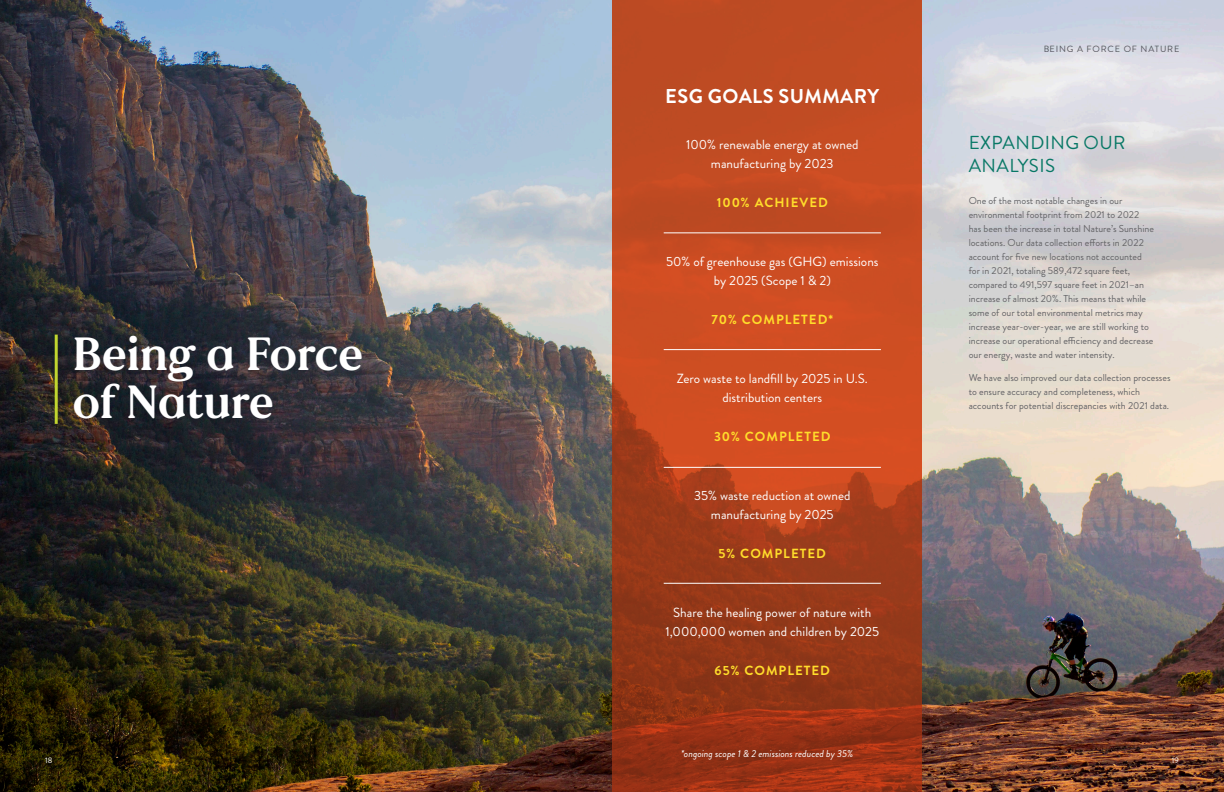
<style>
.page{position:relative;width:1224px;height:792px;background:#fff}
.page>*{position:absolute;margin:0;border:0;box-sizing:border-box;transform-origin:0 0}
.t1{font:46px/48px "F37 Bobby";letter-spacing:-.015em;color:#fff}
.t2{font:700 20px "Brandon Grotesque";letter-spacing:.02em;color:#fff}
.t3{font:18.8px/23px "Brandon Grotesque";letter-spacing:.02em;color:#087866}
.t4{font:13.2px/19.5px "Brandon Grotesque";color:#fff;text-align:center}
.t5{font:700 13.2px "Brandon Grotesque";letter-spacing:.075em;color:#ffdd2b}
.t6{font:10px/14px "Brandon Grotesque";color:#636366}
.t7{font:italic 10px "Brandon Grotesque";color:#fff}
.t8{font:9px "Brandon Grotesque";letter-spacing:.095em;color:#636366}
.t9{font:8px "Brandon Grotesque";color:#fff}
</style>
<div class="page">
<img style="left:0;top:0;width:1224px;height:792px">
<hr style="left:55px;top:335px;width:3px;height:89px;background:#c1d52f">
<svg style="left:612px;top:0;width:310px;height:792px;background:#b5441e"></svg>
<hr style="left:664px;top:233px;width:217px;height:1px;background:#fff">
<hr style="left:664px;top:349px;width:217px;height:1px;background:#fff">
<hr style="left:664px;top:467px;width:217px;height:1px;background:#fff">
<hr style="left:664px;top:583px;width:217px;height:1px;background:#fff">
<h1 class="t1" style="left:73px;top:331px;width:292px">Being a Force of Nature</h1>
<h2 class="t2" style="left:665px;top:82px;width:216px">ESG GOALS SUMMARY</h2>
<h3 class="t4" style="left:686px;top:135px;width:174px">100% renewable energy at owned manufacturing by 2023</h3>
<h3 class="t5" style="left:717px;top:193px;width:113px">100% ACHIEVED</h3>
<h3 class="t4" style="left:666px;top:252px;width:214px">50% of greenhouse gas (GHG) emissions by 2025 (Scope 1 &amp; 2)</h3>
<h3 class="t5" style="left:712px;top:310px;width:123px">70% COMPLETED*</h3>
<h3 class="t4" style="left:677px;top:369px;width:193px">Zero waste to landfill by 2025 in U.S. distribution centers</h3>
<h3 class="t5" style="left:714px;top:427px;width:118px">30% COMPLETED</h3>
<h3 class="t4" style="left:694px;top:486px;width:158px">35% waste reduction at owned manufacturing by 2025</h3>
<h3 class="t5" style="left:719px;top:544px;width:109px">5% COMPLETED</h3>
<h3 class="t4" style="left:666px;top:603px;width:215px">Share the healing power of nature with<br>1,000,000 women and children by 2025</h3>
<h3 class="t5" style="left:715px;top:661px;width:117px">65% COMPLETED</h3>
<p class="t8" style="left:1043px;top:42px;width:138px">BEING A FORCE OF NATURE</p>
<h3 class="t3" style="left:969px;top:132px;width:158px">EXPANDING OUR<br>ANALYSIS</h3>
<p class="t6" style="left:969px;top:194px;width:187px">One of the most notable changes in our environmental footprint from 2021 to 2022 has been the increase in total Nature’s Sunshine locations. Our data collection efforts in 2022 account for five new locations not accounted for in 2021, totaling 589,472 square feet, compared to 491,597 square feet in 2021–an increase of almost 20%. This means that while some of our total environmental metrics may increase year-over-year, we are still working to increase our operational efficiency and decrease our energy, waste and water intensity.</p>
<p class="t6" style="left:969px;top:371px;width:203px">We have also improved our data collection processes to ensure accuracy and completeness, which accounts for potential discrepancies with 2021 data.</p>
<p class="t7" style="left:681px;top:747px;width:174px">*ongoing scope 1 &amp; 2 emissions reduced by 35%</p>
<p class="t9" style="left:45px;top:754px;width:9px">18</p>
<p class="t9" style="left:1172px;top:754px;width:9px">19</p>
</div>
